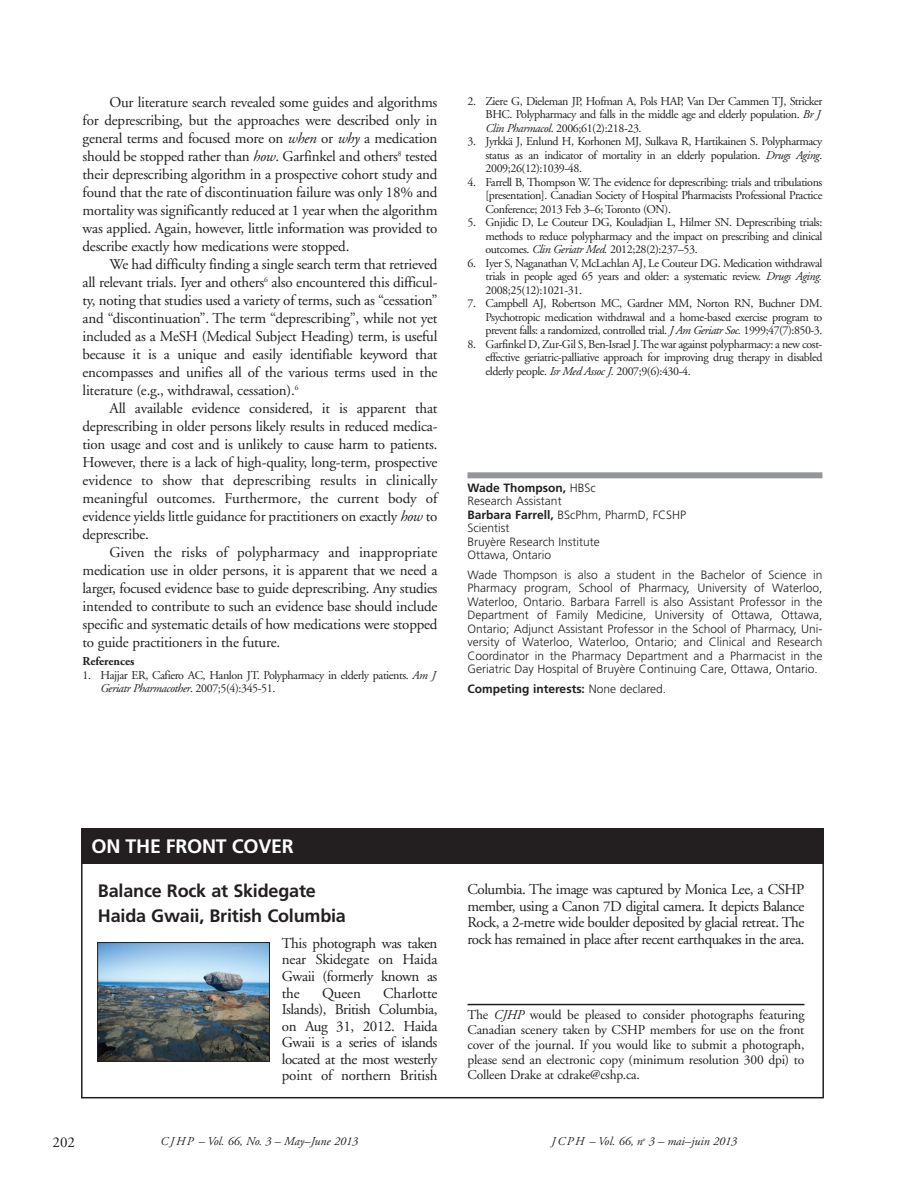
<style>
.page{position:relative;width:905px;height:1202px;background:#fff}
.page>*{position:absolute;margin:0;border:0;box-sizing:border-box;transform-origin:0 0}
.t1{font:700 19.5px "Frutiger";letter-spacing:-.01em;color:#fff}
.t2{font:700 18px/25.5px "Frutiger";letter-spacing:-.01em;color:#231f20}
.t3{font:15px/18px "Adobe Garamond";letter-spacing:-.015em;color:#231f20;text-align:justify}
.t4{font:13.5px/15px "Adobe Garamond";letter-spacing:-.015em;color:#231f20;text-align:justify}
.t5{font:12px/13.5px "Adobe Garamond";letter-spacing:-.035em;color:#231f20;text-align:justify}
.t6{font:300 12px/13.5px "Frutiger";color:#231f20}
.t7{font:italic 12px "Adobe Garamond";color:#231f20}
.t8{font:700 12px "Frutiger";color:#231f20}
.t9{font:700 12px "Adobe Garamond";color:#231f20}
.s1{font-style:italic}
.s2{font-weight:700}
.s3{font-weight:300}
</style>
<div class="page">
<div style="left:467px;top:472px;width:355px;height:6px;background:#939598"></div>
<hr style="left:467px;top:1003px;width:337px;height:2px;background:#231f20">
<div style="left:81px;top:828px;width:743px;height:36px;background:#231f20"></div>
<img style="left:99px;top:944px;width:169px;height:115px">
<div style="left:97px;top:942px;width:173px;height:119px;border:1px solid #231f20"></div>
<p class="t3" style="left:82px;top:94px;width:356px;text-indent:27px">Our literature search revealed some guides and algorithms for deprescribing, but the approaches were described only in general terms and focused more on <span class="s1">when</span> or <span class="s1">why</span> a medication should be stopped rather than <span class="s1">how</span>. Garfinkel and others<sup>8</sup> tested their deprescribing algorithm in a prospective cohort study and found that the rate of discontinuation failure was only 18% and mortality was significantly reduced at 1 year when the algorithm was applied. Again, however, little information was provided to describe exactly how medications were stopped.</p>
<p class="t3" style="left:82px;top:256px;width:356px;text-indent:27px">We had difficulty finding a single search term that retrieved all relevant trials. Iyer and others<sup>6</sup> also encountered this difficul&shy;ty, noting that studies used a variety of terms, such as “cessation” and “discontinuation”. The term “deprescribing”, while not yet included as a MeSH (Medical Subject Heading) term, is useful because it is a unique and easily identifiable keyword that encompasses and unifies all of the various terms used in the literature (e.g., withdrawal, cessation).<sup>6</sup></p>
<p class="t3" style="left:82px;top:400px;width:356px;text-indent:27px">All available evidence considered, it is apparent that deprescribing in older persons likely results in reduced medica&shy;tion usage and cost and is unlikely to cause harm to patients.<br>However, there is a lack of high-quality, long-term, prospective evidence to show that deprescribing results in clinically meaningful outcomes. Furthermore, the current body of evidence yields little guidance for practitioners on exactly <span class="s1">how</span> to deprescribe.</p>
<p class="t3" style="left:83px;top:544px;width:356px;text-indent:27px">Given the risks of polypharmacy and inappropriate medication use in older persons, it is apparent that we need a larger, focused evidence base to guide deprescribing. Any studies intended to contribute to such an evidence base should include specific and systematic details of how medications were stopped to guide practitioners in the future.</p>
<p class="t9" style="left:82px;top:656px;width:53px">References</p>
<p class="t5" style="left:101px;top:669px;width:337px;text-indent:-18px">1. Hajjar ER, Cafiero AC, Hanlon JT. Polypharmacy in elderly patients. <span class="s1">Am J<br>Geriatr Pharmacother</span>. 2007;5(4):345-51.</p>
<p class="t5" style="left:485px;top:95px;width:338px;text-align:left;text-indent:-18px">2. Ziere G, Dieleman JP, Hofman A, Pols HAP, Van Der Cammen TJ, Stricker<br>BHC. Polypharmacy and falls in the middle age and elderly population. <span class="s1">Br J<br>Clin Pharmacol</span>. 2006;61(2):218-23.</p>
<p class="t5" style="left:485px;top:136px;width:338px;text-indent:-18px">3. Jyrkkä J, Enlund H, Korhonen MJ, Sulkava R, Hartikainen S. Polypharmacy status as an indicator of mortality in an elderly population. <span class="s1">Drugs Aging</span>.<br>2009;26(12):1039-48.</p>
<p class="t5" style="left:485px;top:176px;width:338px;text-indent:-18px">4. Farrell B, Thompson W. The evidence for deprescribing: trials and tribulations [presentation]. Canadian Society of Hospital Pharmacists Professional Practice Conference; 2013 Feb 3–6; Toronto (ON).</p>
<p class="t5" style="left:485px;top:217px;width:338px;text-indent:-18px">5. Gnjidic D, Le Couteur DG, Kouladjian L, Hilmer SN. Deprescribing trials: methods to reduce polypharmacy and the impact on prescribing and clinical outcomes. <span class="s1">Clin Geriatr Med.</span> 2012;28(2):237–53.</p>
<p class="t5" style="left:485px;top:257px;width:338px;text-indent:-18px">6. Iyer S, Naganathan V, McLachlan AJ, Le Couteur DG. Medication withdrawal trials in people aged 65 years and older: a systematic review. <span class="s1">Drugs Aging.<br></span>2008;25(12):1021-31.</p>
<p class="t5" style="left:485px;top:298px;width:338px;text-indent:-18px">7. Campbell AJ, Robertson MC, Gardner MM, Norton RN, Buchner DM.<br>Psychotropic medication withdrawal and a home-based exercise program to prevent falls: a randomized, controlled trial. <span class="s1">J Am Geriatr Soc.</span> 1999;47(7):850-3.</p>
<p class="t5" style="left:485px;top:338px;width:338px;text-indent:-18px">8. Garfinkel D, Zur-Gil S, Ben-Israel J.The war against polypharmacy: a new cost&shy;effective geriatric-palliative approach for improving drug therapy in disabled elderly people. <span class="s1">Isr Med Assoc J.</span> 2007;9(6):430-4.</p>
<p class="t6" style="left:467px;top:482px;width:220px"><span class="s2">Wade Thompson,</span> HBSc<br>Research Assistant<br><span class="s2">Barbara Farrell,</span> BScPhm, PharmD, FCSHP<br>Scientist<br>Bruyère Research Institute<br>Ottawa, Ontario</p>
<p class="t6" style="left:467px;top:569px;width:356px;text-align:justify">Wade Thompson is also a student in the Bachelor of Science in Pharmacy program, School of Pharmacy, University of Waterloo, Waterloo, Ontario. Barbara Farrell is also Assistant Professor in the Department of Family Medicine, University of Ottawa, Ottawa, Ontario; Adjunct Assistant Professor in the School of Pharmacy, Uni&shy;versity of Waterloo, Waterloo, Ontario; and Clinical and Research Coordinator in the Pharmacy Department and a Pharmacist in the Geriatric Day Hospital of Bruyère Continuing Care, Ottawa, Ontario.</p>
<p class="t8" style="left:467px;top:684px;width:200px">Competing interests: <span class="s3">None declared.</span></p>
<h1 class="t1" style="left:92px;top:838px;width:204px">ON THE FRONT COVER</h1>
<p class="t2" style="left:98px;top:879px;width:249px">Balance Rock at Skidegate<br>Haida Gwaii, British Columbia</p>
<p class="t3" style="left:282px;top:936px;width:157px;line-height:16.5px">This photograph was taken near Skidegate on Haida Gwaii (formerly known as the</p>
<p class="t3" style="left:282px;top:985px;width:157px;line-height:16.5px;text-indent:101px">Charlotte Islands), British Columbia, on Aug 31, 2012. Haida Gwaii is a series of islands located at the most westerly point of northern British</p>
<p class="t3" style="left:322px;top:985px;width:40px">Queen</p>
<p class="t3" style="left:467px;top:882px;width:338px;line-height:16.5px">Columbia. The image was captured by Monica Lee, a CSHP member, using a Canon 7D digital camera. It depicts Balance Rock, a 2-metre wide boulder deposited by glacial retreat. The rock has remained in place after recent earthquakes in the area.</p>
<p class="t4" style="left:467px;top:1008px;width:338px">The <span class="s1">CJHP</span> would be pleased to consider photographs featuring Canadian scenery taken by CSHP members for use on the front cover of the journal. If you would like to submit a photograph, please send an electronic copy (minimum resolution 300 dpi) to Colleen Drake at cdrake@cshp.ca.</p>
<p class="t3" style="left:52px;top:1134px;width:24px">202</p>
<p class="t7" style="left:161px;top:1136px;width:199px">CJHP – Vol. 66, No. 3 – May–June 2013</p>
<p class="t7" style="left:551px;top:1136px;width:187px">JCPH – Vol. 66, n<sup>o</sup> 3 – mai–juin 2013</p>
</div>
